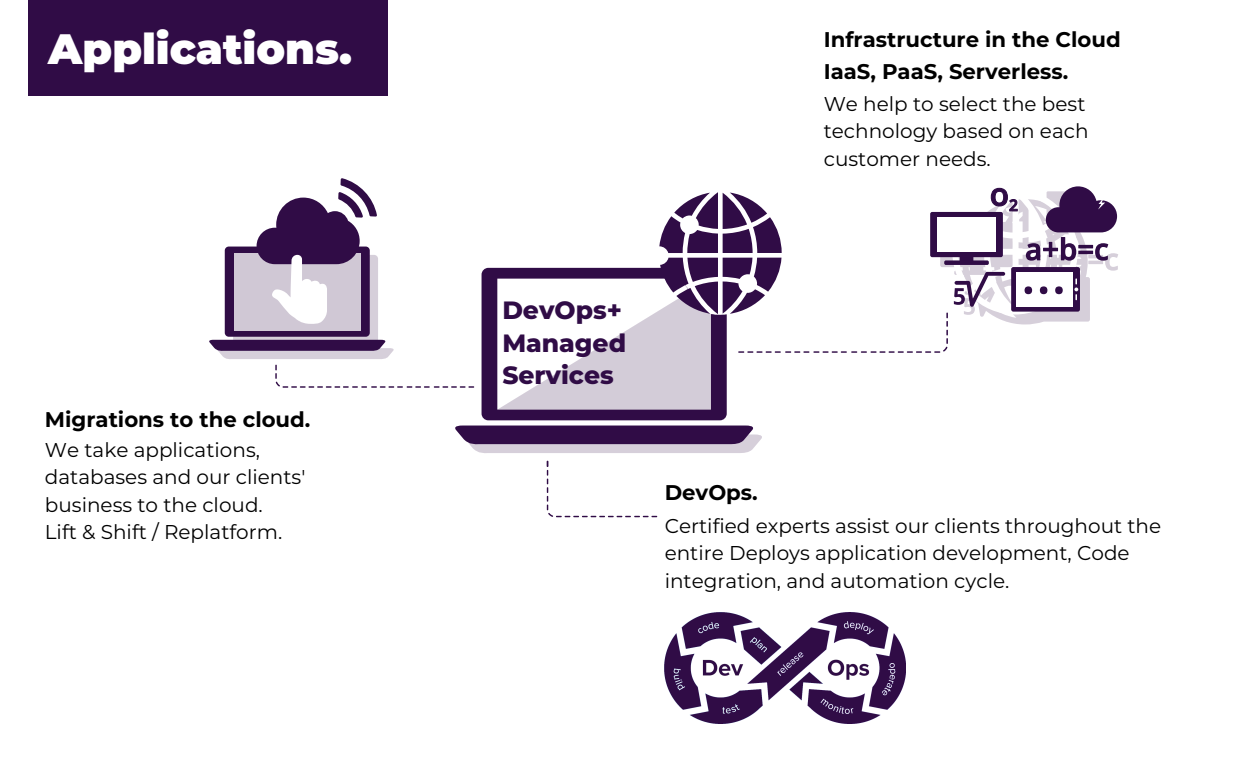
<style>
.page{position:relative;width:1260px;height:765px;background:#fff}
.page>*{position:absolute;margin:0;border:0;box-sizing:border-box;transform-origin:0 0}
.t1{font:900 42.5px "Montserrat";color:#fff}
.t2{font:800 25px/32.5px "Montserrat";color:#300c46}
.t3{font:700 21.25px/32.5px "Montserrat";color:#000}
.t4{font:20px/27.5px "Montserrat";color:#000}
</style>
<div class="page">
<div style="left:28px;top:0;width:359px;height:95px;background:#300c46"></div>
<svg style="left:455px;top:426px;width:307px;height:27px;background:#70577f"></svg>
<svg style="left:275px;top:365px;width:199px;height:23px"></svg>
<svg style="left:547px;top:461px;width:110px;height:56px"></svg>
<img style="left:665px;top:612px;width:240px;height:112px">
<svg style="left:209px;top:178px;width:185px;height:181px"></svg>
<svg style="left:482px;top:186px;width:636px;height:234px"></svg>
<h1 class="t1" style="left:48px;top:17px;width:305px">Applications.</h1>
<p class="t3" style="left:45px;top:402px;width:267px">Migrations to the cloud.</p>
<p class="t4" style="left:45px;top:435px;width:262px">We take applications, databases and our clients' business to the cloud.<br>Lift &amp; Shift / Replatform.</p>
<p class="t3" style="left:824px;top:22px;width:299px">Infrastructure in the Cloud<br>IaaS, PaaS, Serverless.</p>
<p class="t4" style="left:824px;top:89px;width:266px">We help to select the best technology based on each customer needs.</p>
<p class="t2" style="left:502px;top:293px;width:125px">DevOps+<br>Managed<br>Services</p>
<p class="t3" style="left:665px;top:475px;width:95px">DevOps.</p>
<p class="t4" style="left:665px;top:511px;width:498px">Certified experts assist our clients throughout the entire Deploys application development, Code integration, and automation cycle.</p>
</div>
